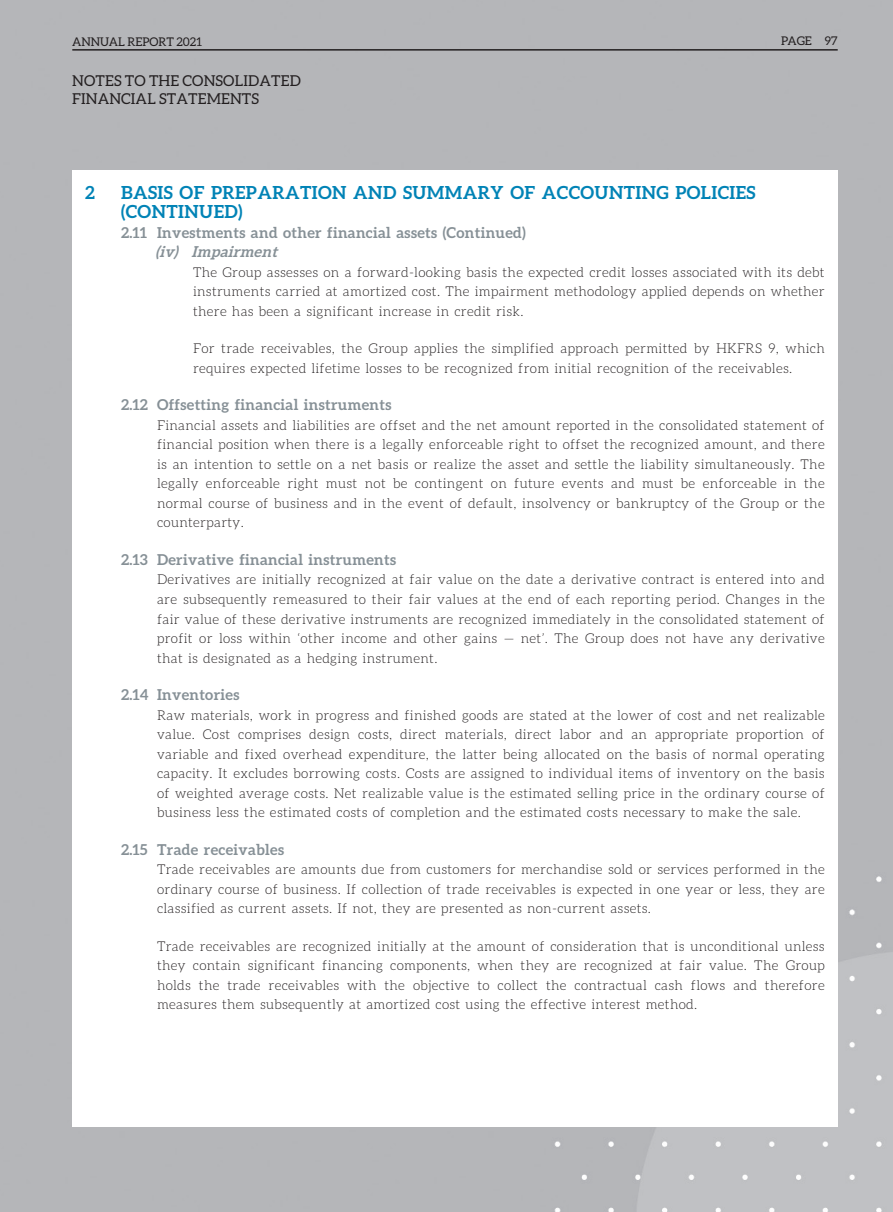
<style>
.page{position:relative;width:893px;height:1212px;background:#fff}
.page>*{position:absolute;margin:0;border:0;box-sizing:border-box;transform-origin:0 0}
._03_H1{font:700 18px/19.5px "Aleo";letter-spacing:.02em;color:#0083b6}
._04___H2{font:700 15px "Aleo";letter-spacing:.02em;color:#869096}
.t1{font:15px/18px "Aleo";letter-spacing:.01em;color:#231f20}
._05_____H3{font:italic 700 15px "Aleo";color:#869096}
._13_____P4{font:300 13.5px/19.5px "Aleo";letter-spacing:.02em;color:#231f20;text-align:justify}
._14_______P6{font:300 13.5px/19.5px "Aleo";letter-spacing:.02em;color:#231f20;text-align:justify}
.t2{font:12px "Aleo";color:#231f20}
</style>
<div class="page">
<hr style="left:72px;top:49px;width:766px;height:2px;background:#231f20">
<p class="t2" style="left:72px;top:35px;width:131px">ANNUAL REPORT 2021</p>
<p class="t2" style="left:781px;top:34px;width:58px">PAGE 97</p>
<p class="t1" style="left:72px;top:72px;width:230px">NOTES TO THE CONSOLIDATED<br>FINANCIAL STATEMENTS</p>
<p class="_03_H1" style="left:85px;top:182px;width:11px">2</p>
<p class="_03_H1" style="left:121px;top:182px;width:636px">BASIS OF PREPARATION AND SUMMARY OF ACCOUNTING POLICIES (CONTINUED)</p>
<p class="_04___H2" style="left:121px;top:224px;width:406px">2.11 Investments and other financial assets (Continued)</p>
<p class="_05_____H3" style="left:156px;top:243px;width:127px">(iv) Impairment</p>
<p class="_14_______P6" style="left:193px;top:262px;width:633px">The Group assesses on a forward-looking basis the expected credit losses associated with its debt instruments carried at amortized cost. The impairment methodology applied depends on whether there has been a significant increase in credit risk.</p>
<p class="_14_______P6" style="left:193px;top:339px;width:633px">For trade receivables, the Group applies the simplified approach permitted by HKFRS 9, which requires expected lifetime losses to be recognized from initial recognition of the receivables.</p>
<p class="_04___H2" style="left:121px;top:396px;width:272px">2.12 Offsetting financial instruments</p>
<p class="_13_____P4" style="left:157px;top:415px;width:669px">Financial assets and liabilities are offset and the net amount reported in the consolidated statement of financial position when there is a legally enforceable right to offset the recognized amount, and there is an intention to settle on a net basis or realize the asset and settle the liability simultaneously. The legally enforceable right must not be contingent on future events and must be enforceable in the normal course of business and in the event of default, insolvency or bankruptcy of the Group or the counterparty.</p>
<p class="_04___H2" style="left:121px;top:551px;width:276px">2.13 Derivative financial instruments</p>
<p class="_13_____P4" style="left:157px;top:570px;width:669px">Derivatives are initially recognized at fair value on the date a derivative contract is entered into and are subsequently remeasured to their fair values at the end of each reporting period. Changes in the fair value of these derivative instruments are recognized immediately in the consolidated statement of profit or loss within ‘other income and other gains — net’. The Group does not have any derivative that is designated as a hedging instrument.</p>
<p class="_04___H2" style="left:121px;top:686px;width:120px">2.14 Inventories</p>
<p class="_13_____P4" style="left:157px;top:705px;width:669px">Raw materials, work in progress and finished goods are stated at the lower of cost and net realizable value. Cost comprises design costs, direct materials, direct labor and an appropriate proportion of variable and fixed overhead expenditure, the latter being allocated on the basis of normal operating capacity. It excludes borrowing costs. Costs are assigned to individual items of inventory on the basis of weighted average costs. Net realizable value is the estimated selling price in the ordinary course of business less the estimated costs of completion and the estimated costs necessary to make the sale.</p>
<p class="_04___H2" style="left:121px;top:840px;width:165px">2.15 Trade receivables</p>
<p class="_13_____P4" style="left:157px;top:859px;width:669px">Trade receivables are amounts due from customers for merchandise sold or services performed in the ordinary course of business. If collection of trade receivables is expected in one year or less, they are classified as current assets. If not, they are presented as non-current assets.</p>
<p class="_13_____P4" style="left:157px;top:936px;width:669px">Trade receivables are recognized initially at the amount of consideration that is unconditional unless they contain significant financing components, when they are recognized at fair value. The Group holds the trade receivables with the objective to collect the contractual cash flows and therefore measures them subsequently at amortized cost using the effective interest method.</p>
</div>
